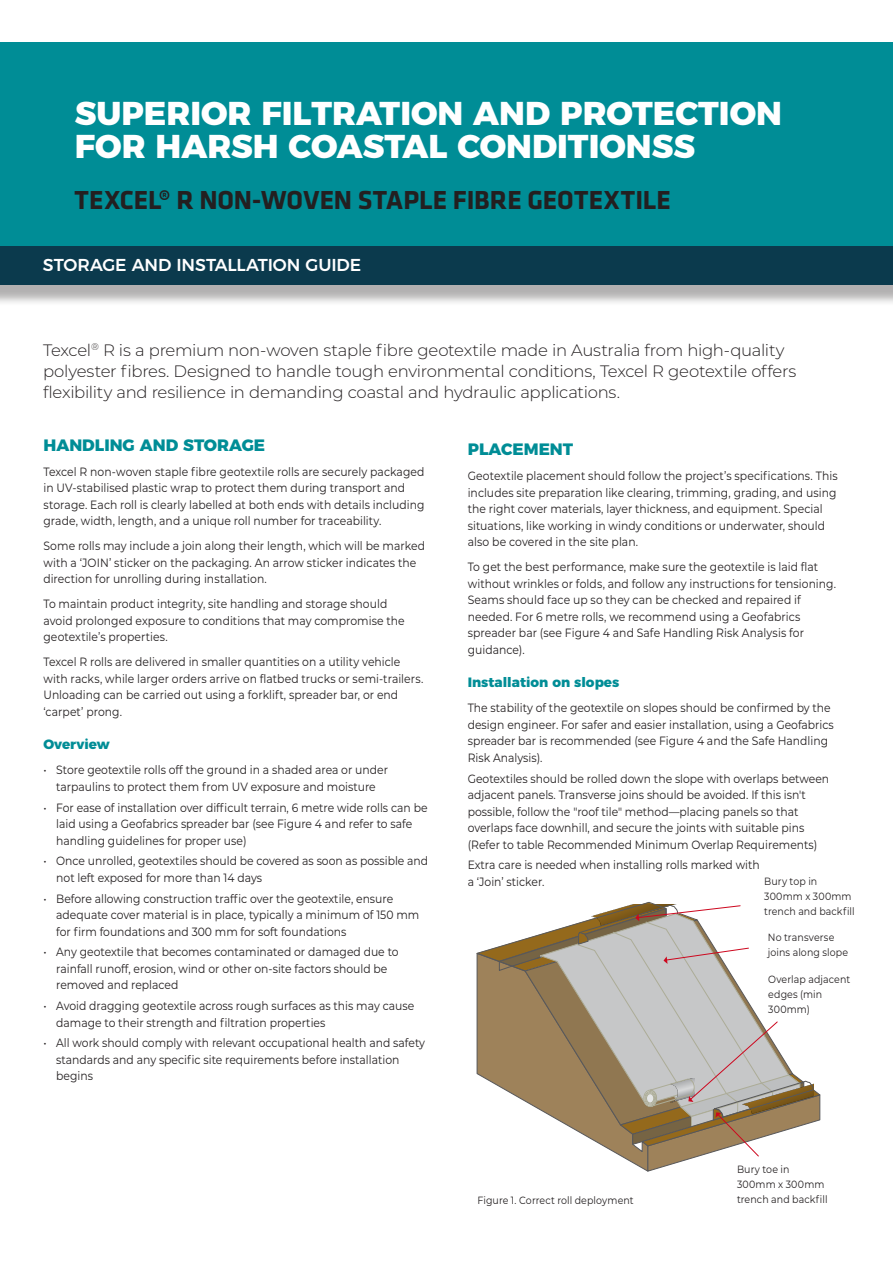
<style>
.page{position:relative;width:893px;height:1263px;background:#fff}
.page>*{position:absolute;margin:0;border:0;box-sizing:border-box;transform-origin:0 0}
.Header_-_tech_sheet{font:800 33px/33px "Montserrat";color:#fff}
.Subhead_1_-_tech_sheet{font:700 27px "Klavika";color:#231f20}
.Subhead_2_-_tech_sheet{font:500 17.25px "Montserrat";letter-spacing:-.01em;color:#fff}
.Intro_Text{font:300 16.5px/21px "Montserrat";letter-spacing:-.015em;color:#231f20}
.Subhead_2{font:800 16.5px "Montserrat";color:#008d96}
.Subhead_2-2{font:800 13.5px "Montserrat";color:#008d96}
.Subhead_2-3{font:12px/16.5px "Montserrat";color:#231f20;scale:.9 1}
.Table{font:12px/16.5px "Montserrat";color:#231f20;scale:.9 1}
.Subhead_2-4{font:10.5px/15px "Montserrat";letter-spacing:.01em;color:#231f20;scale:.9 1}
</style>
<div class="page">
<div style="left:0;top:47px;width:893px;height:259px;background:#231f20;opacity:.35"></div>
<div style="left:0;top:43px;width:893px;height:242px;background:#008d96"></div>
<div style="left:0;top:247px;width:893px;height:38px;background:#0b3a4d"></div>
<svg style="left:476px;top:902px;width:345px;height:270px"></svg>
<p class="Header_-_tech_sheet" style="left:75px;top:95px;width:709px">SUPERIOR FILTRATION AND PROTECTION<br>FOR HARSH COASTAL CONDITIONSS</p>
<p class="Subhead_1_-_tech_sheet" style="left:75px;top:185px;width:598px">TEXCEL® R NON-WOVEN STAPLE FIBRE GEOTEXTILE</p>
<p class="Subhead_2_-_tech_sheet" style="left:43px;top:251px;width:320px">STORAGE AND INSTALLATION GUIDE</p>
<p class="Intro_Text" style="left:43px;top:339px;width:755px">Texcel<sup>®</sup> R is a premium non-woven staple fibre geotextile made in Australia from high-quality polyester fibres. Designed to handle tough environmental conditions, Texcel R geotextile offers flexibility and resilience in demanding coastal and hydraulic applications.</p>
<p class="Subhead_2" style="left:43px;top:431px;width:223px">HANDLING AND STORAGE</p>
<p class="Subhead_2-3" style="left:43px;top:463px;width:425px">Texcel R non-woven staple fibre geotextile rolls are securely packaged in UV-stabilised plastic wrap to protect them during transport and storage. Each roll is clearly labelled at both ends with details including grade, width, length, and a unique roll number for traceability.</p>
<p class="Subhead_2-3" style="left:43px;top:537px;width:426px">Some rolls may include a join along their length, which will be marked with a ‘JOIN’ sticker on the packaging. An arrow sticker indicates the direction for unrolling during installation.</p>
<p class="Subhead_2-3" style="left:43px;top:595px;width:403px">To maintain product integrity, site handling and storage should avoid prolonged exposure to conditions that may compromise the geotextile’s properties.</p>
<p class="Subhead_2-3" style="left:43px;top:653px;width:423px">Texcel R rolls are delivered in smaller quantities on a utility vehicle with racks, while larger orders arrive on flatbed trucks or semi-trailers.<br>Unloading can be carried out using a forklift, spreader bar, or end ‘carpet’ prong.</p>
<p class="Subhead_2-2" style="left:43px;top:733px;width:68px">Overview</p>
<p class="Subhead_2-3" style="left:43px;top:761px;width:384px;text-align:center">• Store geotextile rolls off the ground in a shaded area or under tarpaulins to protect them from UV exposure and moisture</p>
<p class="Subhead_2-3" style="left:56px;top:799px;width:414px;text-indent:-13px">• For ease of installation over difficult terrain, 6 metre wide rolls can be laid using a Geofabrics spreader bar (see Figure 4 and refer to safe handling guidelines for proper use)</p>
<p class="Subhead_2-3" style="left:56px;top:852px;width:415px;text-indent:-13px">• Once unrolled, geotextiles should be covered as soon as possible and not left exposed for more than 14 days</p>
<p class="Subhead_2-3" style="left:56px;top:890px;width:405px;text-indent:-13px">• Before allowing construction traffic over the geotextile, ensure adequate cover material is in place, typically a minimum of 150 mm for firm foundations and 300 mm for soft foundations</p>
<p class="Subhead_2-3" style="left:56px;top:943px;width:382px;text-indent:-13px">• Any geotextile that becomes contaminated or damaged due to rainfall runoff, erosion, wind or other on-site factors should be removed and replaced</p>
<p class="Subhead_2-3" style="left:56px;top:997px;width:399px;text-indent:-13px">• Avoid dragging geotextile across rough surfaces as this may cause damage to their strength and filtration properties</p>
<p class="Subhead_2-3" style="left:56px;top:1034px;width:411px;text-indent:-13px">• All work should comply with relevant occupational health and safety standards and any specific site requirements before installation begins</p>
<p class="Subhead_2" style="left:468px;top:436px;width:107px">PLACEMENT</p>
<p class="Subhead_2-3" style="left:468px;top:467px;width:412px">Geotextile placement should follow the project’s specifications. This includes site preparation like clearing, trimming, grading, and using the right cover materials, layer thickness, and equipment. Special situations, like working in windy conditions or underwater, should also be covered in the site plan.</p>
<p class="Subhead_2-3" style="left:468px;top:558px;width:411px">To get the best performance, make sure the geotextile is laid flat without wrinkles or folds, and follow any instructions for tensioning.<br>Seams should face up so they can be checked and repaired if needed. For 6 metre rolls, we recommend using a Geofabrics spreader bar (see Figure 4 and Safe Handling Risk Analysis for guidance).</p>
<p class="Subhead_2-2" style="left:468px;top:671px;width:153px">Installation on slopes</p>
<p class="Table" style="left:468px;top:699px;width:408px">The stability of the geotextile on slopes should be confirmed by the design engineer. For safer and easier installation, using a Geofabrics spreader bar is recommended (see Figure 4 and the Safe Handling Risk Analysis).</p>
<p class="Table" style="left:468px;top:770px;width:403px">Geotextiles should be rolled down the slope with overlaps between adjacent panels. Transverse joins should be avoided. If this isn't possible, follow the "roof tile" method—placing panels so that overlaps face downhill, and secure the joints with suitable pins (Refer to table Recommended Minimum Overlap Requirements)</p>
<p class="Table" style="left:468px;top:856px;width:326px">Extra care is needed when installing rolls marked with a ‘Join’ sticker.</p>
<p class="Subhead_2-4" style="left:764px;top:874px;width:102px">Bury top in<br>300mm x 300mm trench and backfill</p>
<p class="Subhead_2-4" style="left:768px;top:929px;width:91px">No transverse joins along slope</p>
<p class="Subhead_2-4" style="left:477px;top:1192px;width:175px">Figure 1. Correct roll deployment</p>
<p class="Subhead_2-4" style="left:768px;top:972px;width:93px">Overlap adjacent edges (min<br>300mm)</p>
<p class="Subhead_2-4" style="left:737px;top:1161px;width:102px">Bury toe in<br>300mm x 300mm trench and backfill</p>
</div>
